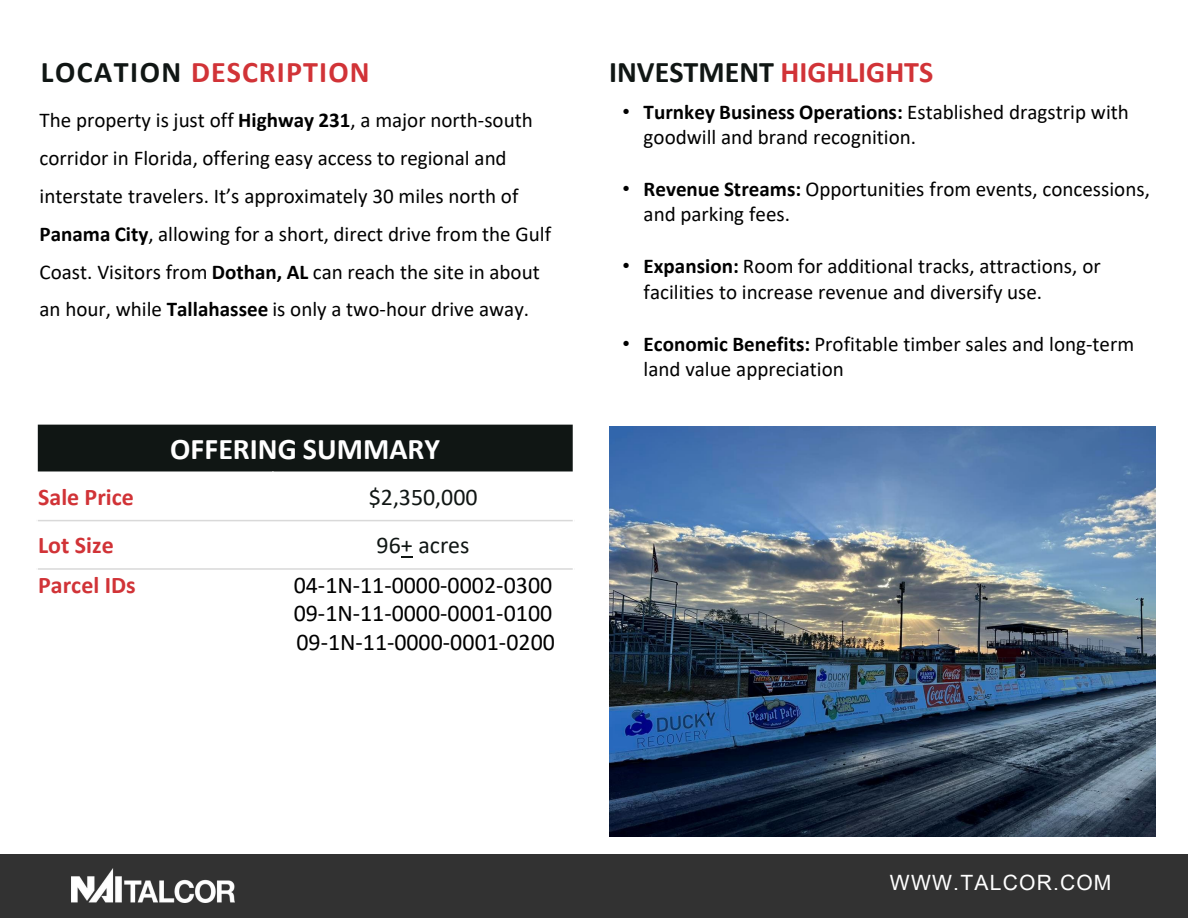
<style>
.page{position:relative;width:1188px;height:918px;background:#fff}
.page>*{position:absolute;margin:0;border:0;box-sizing:border-box;transform-origin:0 0}
.t1{font:700 30px "Calibri";color:#101614}
.t2{font:700 30px "Calibri";letter-spacing:.04em;color:#d13337}
.t3{font:700 30px "Calibri";color:#fff}
.t4{font:24px/28.8px "Calibri";letter-spacing:-.005em;color:#000;text-align:justify}
.t5{font:700 24px "Calibri";color:#d13337}
.t6{font:24px "Calibri";letter-spacing:-.005em;color:#101614}
.t7{font:21px/37.8px "Calibri";color:#000}
.t8{font:21px "Arial";letter-spacing:.055em;color:#fff}
.s1{color:#101614}
.s2{font-weight:700}
.s3{color:#d13337}
.s4{font-family:"Arial"}
</style>
<div class="page">
<div style="left:0;top:854px;width:1188px;height:64px;background:#323232"></div>
<img style="left:72px;top:868px;width:163px;height:34px">
<div style="left:37px;top:424px;width:536px;height:48px;background:#101614"></div>
<hr style="left:36px;top:471px;width:538px;height:2px;background:#fff">
<hr style="left:36px;top:520px;width:538px;height:1px;background:#d9d9d9">
<hr style="left:36px;top:568px;width:538px;height:2px;background:#d9d9d9">
<hr style="left:36px;top:423px;width:2px;height:283px;background:#fff">
<hr style="left:573px;top:423px;width:1px;height:283px;background:#fff">
<hr style="left:36px;top:423px;width:538px;height:2px;background:#fff">
<svg style="left:401px;top:556px;width:12px;height:2px"></svg>
<img style="left:609px;top:427px;width:546px;height:410px">
<h1 class="t2" style="left:41px;top:51px;width:330px"><span class="s1">LOCATION</span> DESCRIPTION</h1>
<p class="t7" style="left:40px;top:101px;width:513px">The property is just off <span class="s2">Highway 231</span>, a major north-south corridor in Florida, offering easy access to regional and interstate travelers. It’s approximately 30 miles north of <span class="s2">Panama City</span>, allowing for a short, direct drive from the Gulf Coast. Visitors from <span class="s2">Dothan, AL</span> can reach the site in about an hour, while <span class="s2">Tallahassee</span> is only a two-hour drive away.</p>
<h1 class="t3" style="left:170px;top:428px;width:271px">OFFERING SUMMARY</h1>
<p class="t5" style="left:38px;top:480px;width:97px">Sale Price</p>
<p class="t6" style="left:369px;top:480px;width:110px">$2,350,000</p>
<p class="t5" style="left:38px;top:529px;width:77px">Lot Size</p>
<p class="t6" style="left:377px;top:529px;width:94px">96+ acres</p>
<p class="t5" style="left:38px;top:568px;width:99px">Parcel IDs</p>
<p class="t4" style="left:294px;top:570px;width:263px">04-1N-11-0000-0002-0300<br>09-1N-11-0000-0001-0100<br>09-1N-11-0000-0001-0200</p>
<h1 class="t1" style="left:609px;top:51px;width:326px">INVESTMENT <span class="s3">HIGHLIGHTS</span></h1>
<p class="t7" style="left:644px;top:99px;width:487px;line-height:25.2px;text-indent:-21px"><span class="s4">•</span> <span class="s2">Turnkey Business Operations:</span> Established dragstrip with goodwill and brand recognition.</p>
<p class="t7" style="left:644px;top:176px;width:508px;line-height:25.2px;text-indent:-21px"><span class="s4">•</span> <span class="s2">Revenue Streams:</span> Opportunities from events, concessions, and parking fees.</p>
<p class="t7" style="left:644px;top:253px;width:459px;line-height:25.2px;text-indent:-21px"><span class="s4">•</span> <span class="s2">Expansion:</span> Room for additional tracks, attractions, or facilities to increase revenue and diversify use.</p>
<p class="t7" style="left:644px;top:331px;width:492px;line-height:25.2px;text-indent:-21px"><span class="s4">•</span> <span class="s2">Economic Benefits:</span> Profitable timber sales and long-term land value appreciation</p>
<p class="t8" style="left:890px;top:868px;width:223px">WWW.TALCOR.COM</p>
</div>
